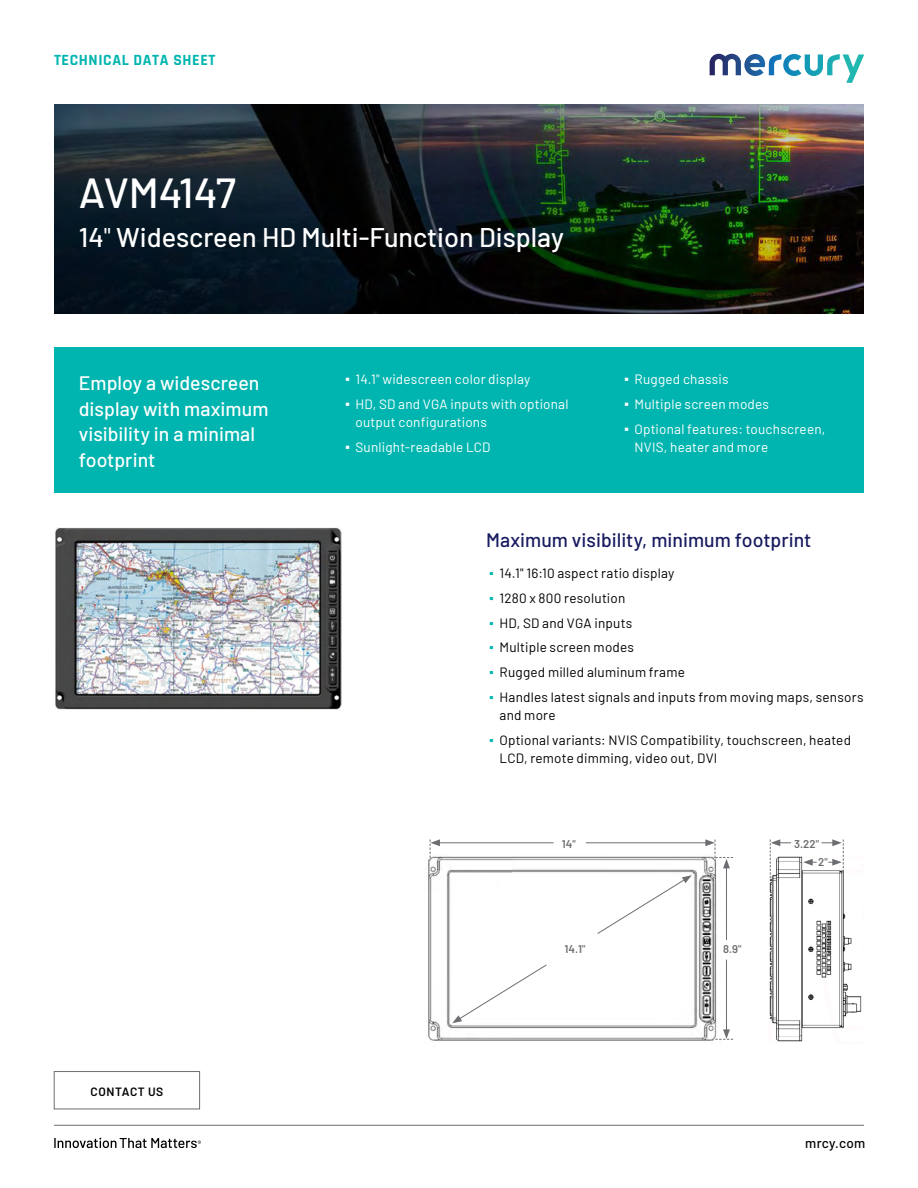
<style>
.page{position:relative;width:918px;height:1188px;background:#fff}
.page>*{position:absolute;margin:0;border:0;box-sizing:border-box;transform-origin:0 0}
.h1_-_title{font:500 42px "Barlow";letter-spacing:-.02em;color:#fff}
.h7_-_title_descripti{font:500 27px "Barlow";color:#fff}
.b1_-_introduction_13{font:500 19.5px/25.5px "Barlow";color:#fff}
.b1_-_introduction_13-2{font:500 19.5px "Barlow";color:#171b60}
.t1{font:700 15.75px "Rajdhani";letter-spacing:.04em;color:#00b5af}
.t2{font:13.5px/18px "Barlow";letter-spacing:.015em;color:#000}
.t3{font:13.5px/18px "Barlow";letter-spacing:.015em;color:#fff}
.t4{font:500 13.5px "Barlow";letter-spacing:.015em;color:#000}
.Tab_Leader{font:600 12px "Barlow";letter-spacing:.05em;color:#000}
.h5_-_figure{font:600 11.25px "Barlow";color:#6d6e71}
.s1{font-weight:400}
.s2{font-family:"Arial";font-size:14.25px}
.s3{font-family:"Arial";color:#00b5af}
.s4{font-weight:500}
</style>
<div class="page">
<hr style="left:54px;top:1125px;width:810px;height:1px;background:#6d6e71">
<svg style="left:710px;top:54px;width:154px;height:29px"></svg>
<svg style="left:54px;top:1138px;width:147px;height:10px"></svg>
<img style="left:54px;top:104px;width:810px;height:210px">
<img style="left:428px;top:855px;width:289px;height:186px">
<svg style="left:597px;top:875px;width:95px;height:60px"></svg>
<svg style="left:452px;top:964px;width:95px;height:59px"></svg>
<hr style="left:586px;top:842px;width:122px;height:1px;background:#6d6e71">
<hr style="left:438px;top:842px;width:116px;height:1px;background:#6d6e71">
<svg style="left:430px;top:839px;width:10px;height:19px"></svg>
<hr style="left:726px;top:866px;width:1px;height:74px;background:#6d6e71">
<svg style="left:705px;top:839px;width:28px;height:29px"></svg>
<hr style="left:726px;top:960px;width:1px;height:72px;background:#6d6e71">
<svg style="left:715px;top:1029px;width:18px;height:11px"></svg>
<img style="left:452px;top:855px;width:59px;height:22px">
<div style="left:54px;top:347px;width:810px;height:146px;background:#00b5af"></div>
<div style="left:54px;top:1071px;width:146px;height:38px;border:1px solid #6d6e71"></div>
<img style="left:769px;top:857px;width:93px;height:185px">
<svg style="left:803px;top:839px;width:41px;height:33px"></svg>
<svg style="left:770px;top:839px;width:21px;height:39px"></svg>
<img style="left:55px;top:527px;width:287px;height:183px">
<p class="t1" style="left:54px;top:51px;width:163px">TECHNICAL DATA SHEET</p>
<p class="h1_-_title" style="left:79px;top:162px;width:159px">AVM4147</p>
<p class="h7_-_title_descripti" style="left:79px;top:217px;width:487px">14<span class="s1">"</span> Widescreen HD Multi-Function Display</p>
<p class="b1_-_introduction_13" style="left:79px;top:369px;width:191px">Employ a widescreen display with maximum visibility in a minimal footprint</p>
<p class="t3" style="left:345px;top:369px;width:187px"><span class="s2">▪</span> 14.1" widescreen color display</p>
<p class="t3" style="left:356px;top:394px;width:215px;text-indent:-10px"><span class="s2">▪</span> HD, SD and VGA inputs with optional output configurations</p>
<p class="t3" style="left:345px;top:437px;width:147px"><span class="s2">▪</span> Sunlight-readable LCD</p>
<p class="t3" style="left:624px;top:369px;width:106px"><span class="s2">▪</span> Rugged chassis</p>
<p class="t3" style="left:624px;top:394px;width:147px"><span class="s2">▪</span> Multiple screen modes</p>
<p class="t3" style="left:634px;top:419px;width:193px;text-indent:-10px"><span class="s2">▪</span> Optional features: touchscreen,<br>NVIS, heater and more</p>
<p class="b1_-_introduction_13-2" style="left:486px;top:525px;width:327px">Maximum visibility, minimum footprint</p>
<p class="t2" style="left:489px;top:563px;width:187px"><span class="s3">▪</span> 14.1" 16:10 aspect ratio display</p>
<p class="t2" style="left:489px;top:588px;width:138px"><span class="s3">▪</span> 1280 x 800 resolution</p>
<p class="t2" style="left:489px;top:613px;width:145px"><span class="s3">▪</span> HD, SD and VGA inputs</p>
<p class="t2" style="left:489px;top:637px;width:147px"><span class="s3">▪</span> Multiple screen modes</p>
<p class="t2" style="left:489px;top:662px;width:197px"><span class="s3">▪</span> Rugged milled aluminum frame</p>
<p class="t2" style="left:500px;top:687px;width:366px;text-indent:-10px"><span class="s3">▪</span> Handles latest signals and inputs from moving maps, sensors and more</p>
<p class="t2" style="left:500px;top:730px;width:353px;text-indent:-10px"><span class="s3">▪</span> Optional variants: NVIS Compatibility, touchscreen, heated<br>LCD, remote dimming, video out, DVI</p>
<p class="Tab_Leader" style="left:90px;top:1083px;width:74px">CONTACT US</p>
<p class="h5_-_figure" style="left:562px;top:836px;width:15px">14<span class="s4">"</span></p>
<p class="h5_-_figure" style="left:564px;top:941px;width:22px">14.1<span class="s4">"</span></p>
<p class="h5_-_figure" style="left:723px;top:941px;width:20px">8.9<span class="s4">"</span></p>
<p class="h5_-_figure" style="left:794px;top:836px;width:26px">3.22<span class="s4">"</span></p>
<p class="h5_-_figure" style="left:818px;top:853px;width:11px">2<span class="s4">"</span></p>
<p class="t4" style="left:805px;top:1133px;width:61px">mrcy.com</p>
</div>
